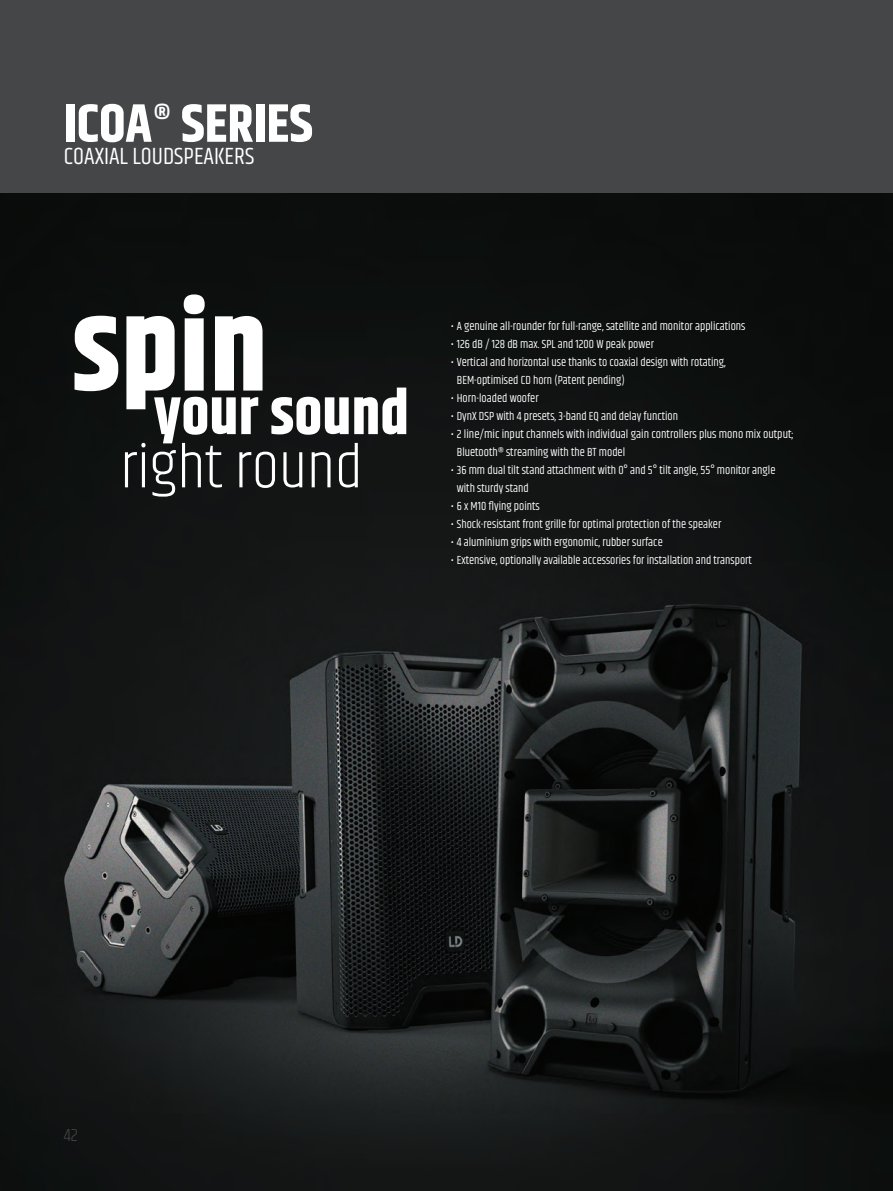
<style>
.page{position:relative;width:893px;height:1191px;background:#fff}
.page>*{position:absolute;margin:0;border:0;box-sizing:border-box;transform-origin:0 0}
.t1{font:700 125.7px "Khand";color:#fff}
.t2{font:300 62.25px "Khand";color:#fff}
.t3{font:700 62.25px "Khand";color:#fff}
.t4{font:700 54px "Khand";color:#fff}
.t5{font:24px "Khand";color:#fff}
.t6{font:300 18px "Khand";color:#454647}
.t7{font:12px/18px "Khand";color:#fff}
</style>
<div class="page">
<div style="left:0;top:0;width:893px;height:193px;background:#454647"></div>
<img style="left:0;top:193px;width:893px;height:998px">
<h3 class="t4" style="left:64px;top:85px;width:251px">ICOA<sup>®</sup> SERIES</h3>
<h3 class="t5" style="left:64px;top:142px;width:192px">COAXIAL LOUDSPEAKERS</h3>
<h1 class="t1" style="left:72px;top:258px;width:197px">spin</h1>
<h2 class="t2" style="left:120px;top:430px;width:244px">right round</h2>
<h2 class="t3" style="left:153px;top:369px;width:257px">your sound</h2>
<p class="t7" style="left:451px;top:318px;width:296px">• A genuine all-rounder for full-range, satellite and monitor applications</p>
<p class="t7" style="left:451px;top:336px;width:205px">• 126 dB / 128 dB max. SPL and 1200 W peak power</p>
<p class="t7" style="left:457px;top:354px;width:271px;text-indent:-6px">• Vertical and horizontal use thanks to coaxial design with rotating,<br>BEM-optimised CD horn (Patent pending)</p>
<p class="t7" style="left:451px;top:390px;width:89px">• Horn-loaded woofer</p>
<p class="t7" style="left:451px;top:408px;width:229px">• DynX DSP with 4 presets, 3-band EQ and delay function</p>
<p class="t7" style="left:457px;top:426px;width:339px;text-indent:-6px">• 2 line/mic input channels with individual gain controllers plus mono mix output;<br>Bluetooth® streaming with the BT model</p>
<p class="t7" style="left:457px;top:462px;width:320px;text-indent:-6px">• 36 mm dual tilt stand attachment with 0° and 5° tilt angle, 55° monitor angle with sturdy stand</p>
<p class="t7" style="left:451px;top:498px;width:91px">• 6 x M10 flying points</p>
<p class="t7" style="left:451px;top:516px;width:272px">• Shock-resistant front grille for optimal protection of the speaker</p>
<p class="t7" style="left:451px;top:534px;width:213px">• 4 aluminium grips with ergonomic, rubber surface</p>
<p class="t7" style="left:451px;top:552px;width:303px">• Extensive, optionally available accessories for installation and transport</p>
<h3 class="t6" style="left:64px;top:1124px;width:16px">42</h3>
</div>
